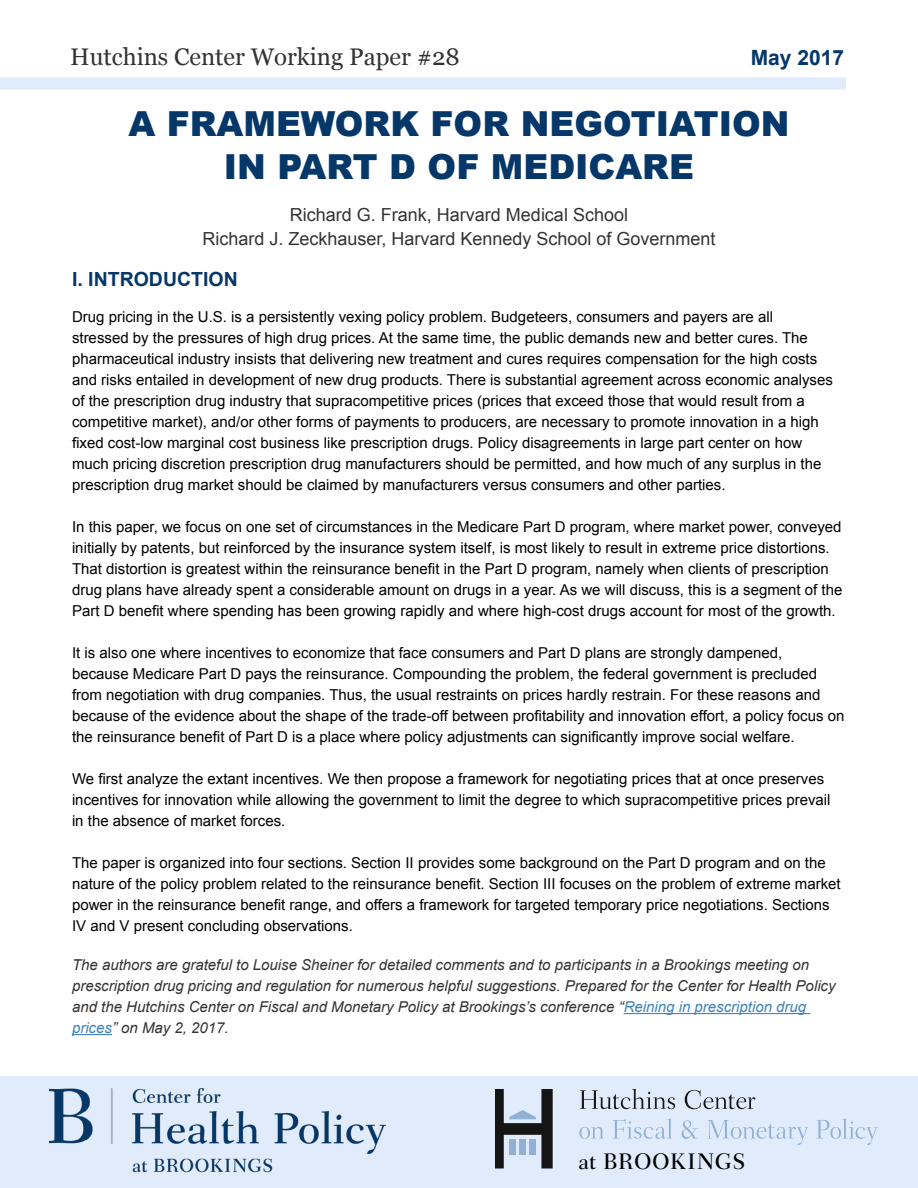
<style>
.page{position:relative;width:918px;height:1188px;background:#fff}
.page>*{position:absolute;margin:0;border:0;box-sizing:border-box;transform-origin:0 0}
.t1{font:900 34.5px/43.5px "Arial";color:#053769;text-align:center}
.t2{font:24px "Georgia";color:#333}
.t3{font:500 22.95px "Fairfield LT Std";letter-spacing:.02em;color:#000;scale:.96 1}
.t4{font:700 21px "Arial";color:#053769}
.t5{font:700 19.5px "Arial";color:#053769}
.t6{font:18px/24px "Arial";color:#333;text-align:center}
.t7{font:15px/21px "Arial";color:#000}
.t8{font:italic 15px/21px "Arial";color:#333}
.s1{color:#3e83c1}
</style>
<div class="page">
<div style="left:0;top:77px;width:846px;height:12px;background:#e0ecfb"></div>
<hr style="left:624px;top:1013px;width:186px;height:1px;background:#3e83c1">
<hr style="left:72px;top:1034px;width:40px;height:1px;background:#3e83c1">
<div style="left:0;top:1076px;width:918px;height:112px;background:#e0ecfb"></div>
<svg style="left:495px;top:1089px;width:58px;height:80px"></svg>
<svg style="left:580px;top:1089px;width:95px;height:20px"></svg>
<svg style="left:685px;top:1090px;width:71px;height:19px"></svg>
<svg style="left:579px;top:1127px;width:25px;height:12px"></svg>
<svg style="left:613px;top:1119px;width:59px;height:20px"></svg>
<svg style="left:682px;top:1120px;width:16px;height:19px"></svg>
<svg style="left:707px;top:1120px;width:101px;height:25px"></svg>
<svg style="left:817px;top:1119px;width:61px;height:26px"></svg>
<img style="left:50px;top:1089px;width:335px;height:84px">
<h2 class="t2" style="left:70px;top:42px;width:391px">Hutchins Center Working Paper #28</h2>
<h3 class="t4" style="left:751px;top:43px;width:95px">May 2017</h3>
<h1 class="t1" style="left:128px;top:101px;width:663px">A FRAMEWORK FOR NEGOTIATION<br>IN PART D OF MEDICARE</h1>
<p class="t6" style="left:202px;top:203px;width:515px">Richard G. Frank, Harvard Medical School<br>Richard J. Zeckhauser, Harvard Kennedy School of Government</p>
<h3 class="t5" style="left:72px;top:266px;width:167px">I. INTRODUCTION</h3>
<p class="t7" style="left:72px;top:306px;width:762px">Drug pricing in the U.S. is a persistently vexing policy problem. Budgeteers, consumers and payers are all stressed by the pressures of high drug prices. At the same time, the public demands new and better cures. The pharmaceutical industry insists that delivering new treatment and cures requires compensation for the high costs and risks entailed in development of new drug products. There is substantial agreement across economic analyses of the prescription drug industry that supracompetitive prices (prices that exceed those that would result from a competitive market), and/or other forms of payments to producers, are necessary to promote innovation in a high fixed cost-low marginal cost business like prescription drugs. Policy disagreements in large part center on how much pricing discretion prescription drug manufacturers should be permitted, and how much of any surplus in the prescription drug market should be claimed by manufacturers versus consumers and other parties.</p>
<p class="t7" style="left:72px;top:516px;width:772px">In this paper, we focus on one set of circumstances in the Medicare Part D program, where market power, conveyed initially by patents, but reinforced by the insurance system itself, is most likely to result in extreme price distortions.<br>That distortion is greatest within the reinsurance benefit in the Part D program, namely when clients of prescription drug plans have already spent a considerable amount on drugs in a year. As we will discuss, this is a segment of the Part D benefit where spending has been growing rapidly and where high-cost drugs account for most of the growth.</p>
<p class="t7" style="left:72px;top:642px;width:774px">It is also one where incentives to economize that face consumers and Part D plans are strongly dampened,<br>because Medicare Part D pays the reinsurance. Compounding the problem, the federal government is precluded from negotiation with drug companies. Thus, the usual restraints on prices hardly restrain. For these reasons and because of the evidence about the shape of the trade-off between profitability and innovation effort, a policy focus on the reinsurance benefit of Part D is a place where policy adjustments can significantly improve social welfare.</p>
<p class="t7" style="left:72px;top:768px;width:760px">We first analyze the extant incentives. We then propose a framework for negotiating prices that at once preserves incentives for innovation while allowing the government to limit the degree to which supracompetitive prices prevail in the absence of market forces.</p>
<p class="t7" style="left:72px;top:852px;width:770px">The paper is organized into four sections. Section II provides some background on the Part D program and on the nature of the policy problem related to the reinsurance benefit. Section III focuses on the problem of extreme market power in the reinsurance benefit range, and offers a framework for targeted temporary price negotiations. Sections IV and V present concluding observations.</p>
<p class="t8" style="left:72px;top:954px;width:765px">The authors are grateful to Louise Sheiner for detailed comments and to participants in a Brookings meeting on prescription drug pricing and regulation for numerous helpful suggestions. Prepared for the Center for Health Policy and the Hutchins Center on Fiscal and Monetary Policy at Brookings’s conference “<span class="s1">Reining in prescription drug prices</span>” on May 2, 2017.</p>
<h3 class="t3" style="left:578px;top:1148px;width:176px">at BROOKINGS</h3>
</div>
